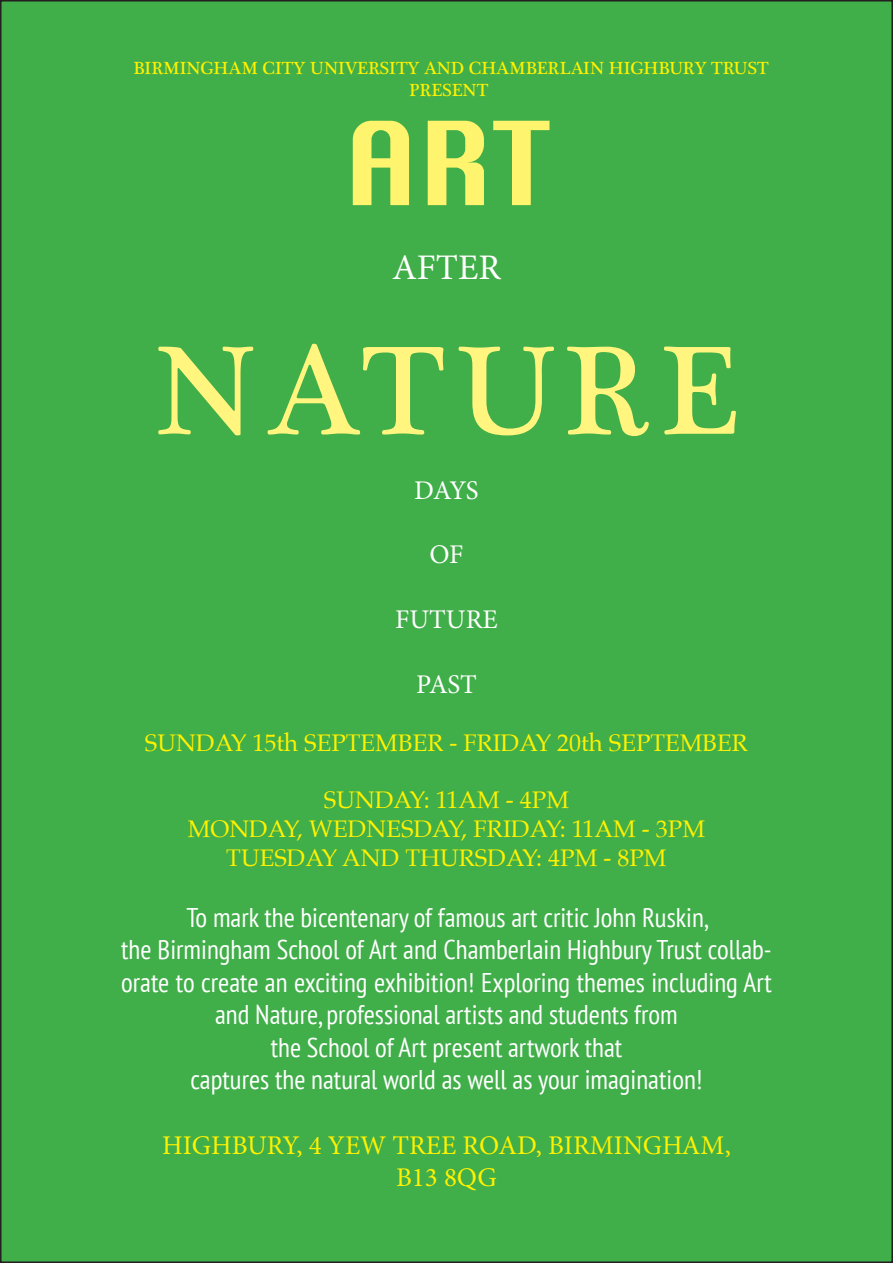
<style>
.page{position:relative;width:893px;height:1263px;background:#fff}
.page>*{position:absolute;margin:0;border:0;box-sizing:border-box;transform-origin:0 0}
.t1{font:129px "Plantagenet Cherokee";letter-spacing:.08em;color:#fff57f}
.t2{font:112.5px "Krungthep";color:#fff46d}
.t3{font:36px "Minion Pro";color:#fff}
.t4{font:condensed 27px/32.4px "PT Sans";color:#fff;text-align:center}
.t5{font:27px/32.4px "Minion Pro";color:#fff101;text-align:center}
.t6{font:27px "Minion Pro";letter-spacing:-.005em;color:#fff}
.t7{font:24px/28.8px "Palatino";color:#fff101;text-align:center}
.t8{font:18px/21.6px "Plantagenet Cherokee";color:#fff101;text-align:center}
</style>
<div class="page">
<div style="left:1px;top:1px;width:891px;height:1261px;background:#40ae49"></div>
<p class="t8" style="left:133px;top:58px;width:637px">BIRMINGHAM CITY UNIVERSITY AND CHAMBERLAIN HIGHBURY TRUST<br>PRESENT</p>
<h2 class="t2" style="left:343px;top:100px;width:208px">ART</h2>
<h3 class="t3" style="left:392px;top:243px;width:110px">AFTER</h3>
<h1 class="t1" style="left:155px;top:316px;width:584px">NATURE</h1>
<p class="t6" style="left:414px;top:472px;width:66px">DAYS</p>
<p class="t6" style="left:429px;top:537px;width:36px">OF</p>
<p class="t6" style="left:395px;top:601px;width:104px">FUTURE</p>
<p class="t6" style="left:416px;top:666px;width:62px">PAST</p>
<p class="t7" style="left:145px;top:728px;width:604px">SUNDAY 15th SEPTEMBER - FRIDAY 20th SEPTEMBER</p>
<p class="t7" style="left:188px;top:785px;width:519px">SUNDAY: 11AM - 4PM<br>MONDAY, WEDNESDAY, FRIDAY: 11AM - 3PM<br>TUESDAY AND THURSDAY: 4PM - 8PM</p>
<p class="t4" style="left:121px;top:901px;width:652px">To mark the bicentenary of famous art critic John Ruskin,<br>the Birmingham School of Art and Chamberlain Highbury Trust collab&shy;orate to create an exciting exhibition! Exploring themes including Art and Nature, professional artists and students from<br>the School of Art present artwork that<br>captures the natural world as well as your imagination!</p>
<p class="t5" style="left:162px;top:1129px;width:570px">HIGHBURY, 4 YEW TREE ROAD, BIRMINGHAM,<br>B13 8QG</p>
</div>
